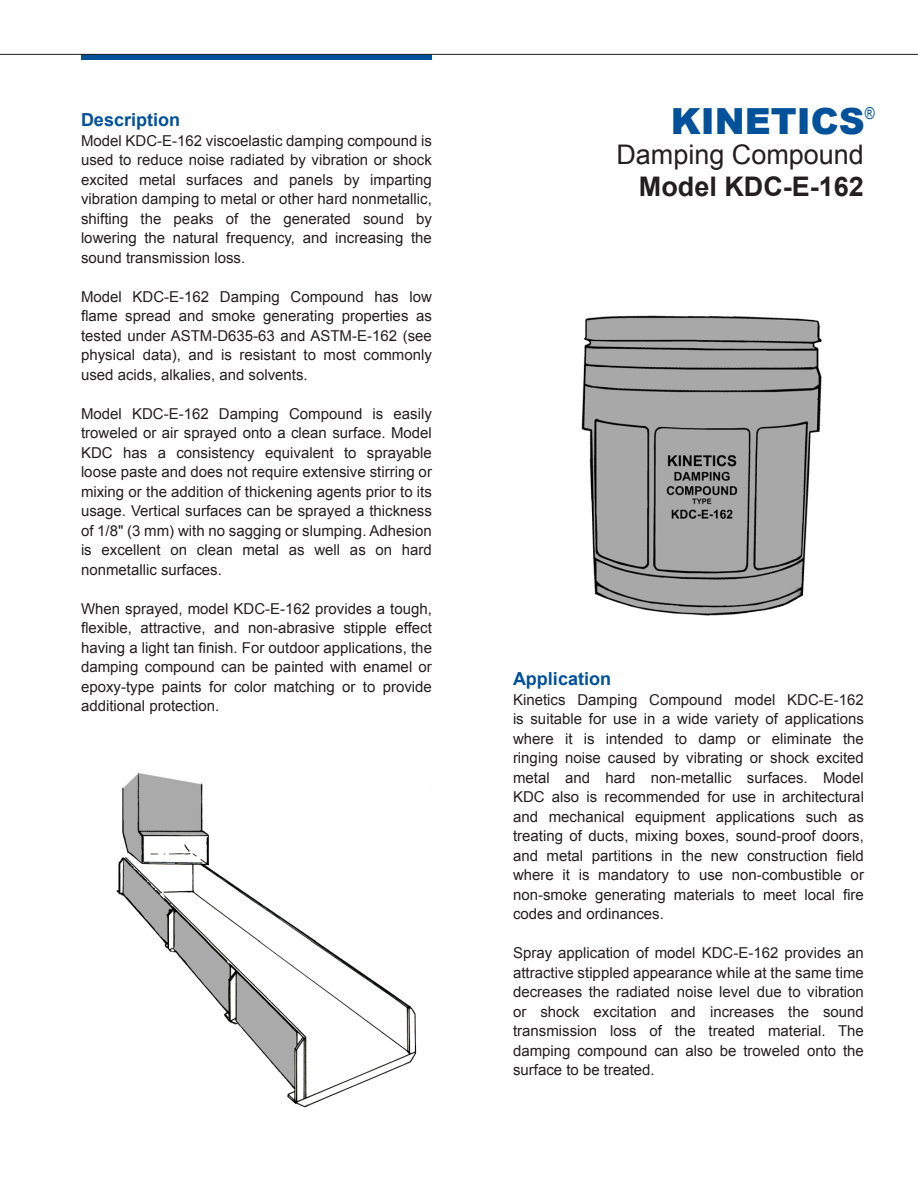
<style>
.page{position:relative;width:918px;height:1188px;background:#fff}
.page>*{position:absolute;margin:0;border:0;box-sizing:border-box;transform-origin:0 0}
.t1{font:900 36px "Arial";color:#01529a}
.t2{font:27px "Arial";color:#231f20}
.t3{font:700 27px "Arial";color:#231f20}
.t4{font:700 18px "Arial";color:#01529a}
.t5{font:15px/19.5px "Arial";color:#231f20;text-align:justify}
</style>
<div class="page">
<img style="left:67px;top:773px;width:363px;height:335px">
<div style="left:81px;top:54px;width:351px;height:5px;background:#01529a"></div>
<hr style="left:0;top:54px;width:918px;height:1px;background:#231f20">
<img style="left:581px;top:315px;width:241px;height:301px">
<p class="t4" style="left:81px;top:108px;width:101px">Description</p>
<p class="t5" style="left:81px;top:131px;width:352px">Model KDC-E-162 viscoelastic damping compound is used to reduce noise radiated by vibration or shock excited metal surfaces and panels by imparting vibration damping to metal or other hard nonmetallic, shifting the peaks of the generated sound by lowering the natural frequency, and increasing the sound transmission loss.</p>
<p class="t5" style="left:81px;top:287px;width:352px">Model KDC-E-162 Damping Compound has low flame spread and smoke generating properties as tested under ASTM-D635-63 and ASTM-E-162 (see physical data), and is resistant to most commonly used acids, alkalies, and solvents.</p>
<p class="t5" style="left:81px;top:404px;width:352px">Model KDC-E-162 Damping Compound is easily troweled or air sprayed onto a clean surface. Model KDC has a consistency equivalent to sprayable loose paste and does not require extensive stirring or mixing or the addition of thickening agents prior to its usage. Vertical surfaces can be sprayed a thickness of 1/8" (3 mm) with no sagging or slumping. Adhesion is excellent on clean metal as well as on hard nonmetallic surfaces.</p>
<p class="t5" style="left:81px;top:599px;width:353px">When sprayed, model KDC-E-162 provides a tough, flexible, attractive, and non-abrasive stipple effect having a light tan finish. For outdoor applications, the damping compound can be painted with enamel or epoxy-type paints for color matching or to provide additional protection.</p>
<p class="t1" style="left:671px;top:95px;width:205px">KINETICS<sup>®</sup></p>
<p class="t2" style="left:616px;top:136px;width:249px">Damping Compound</p>
<p class="t3" style="left:639px;top:169px;width:227px">Model KDC-E-162</p>
<p class="t4" style="left:513px;top:667px;width:100px">Application</p>
<p class="t5" style="left:513px;top:690px;width:352px">Kinetics Damping Compound model KDC-E-162 is suitable for use in a wide variety of applications where it is intended to damp or eliminate the ringing noise caused by vibrating or shock excited metal and hard non-metallic surfaces. Model KDC also is recommended for use in architectural and mechanical equipment applications such as treating of ducts, mixing boxes, sound-proof doors, and metal partitions in the new construction field where it is mandatory to use non-combustible or non-smoke generating materials to meet local fire codes and ordinances.</p>
<p class="t5" style="left:513px;top:944px;width:352px">Spray application of model KDC-E-162 provides an attractive stippled appearance while at the same time decreases the radiated noise level due to vibration or shock excitation and increases the sound transmission loss of the treated material. The damping compound can also be troweled onto the surface to be treated.</p>
</div>
